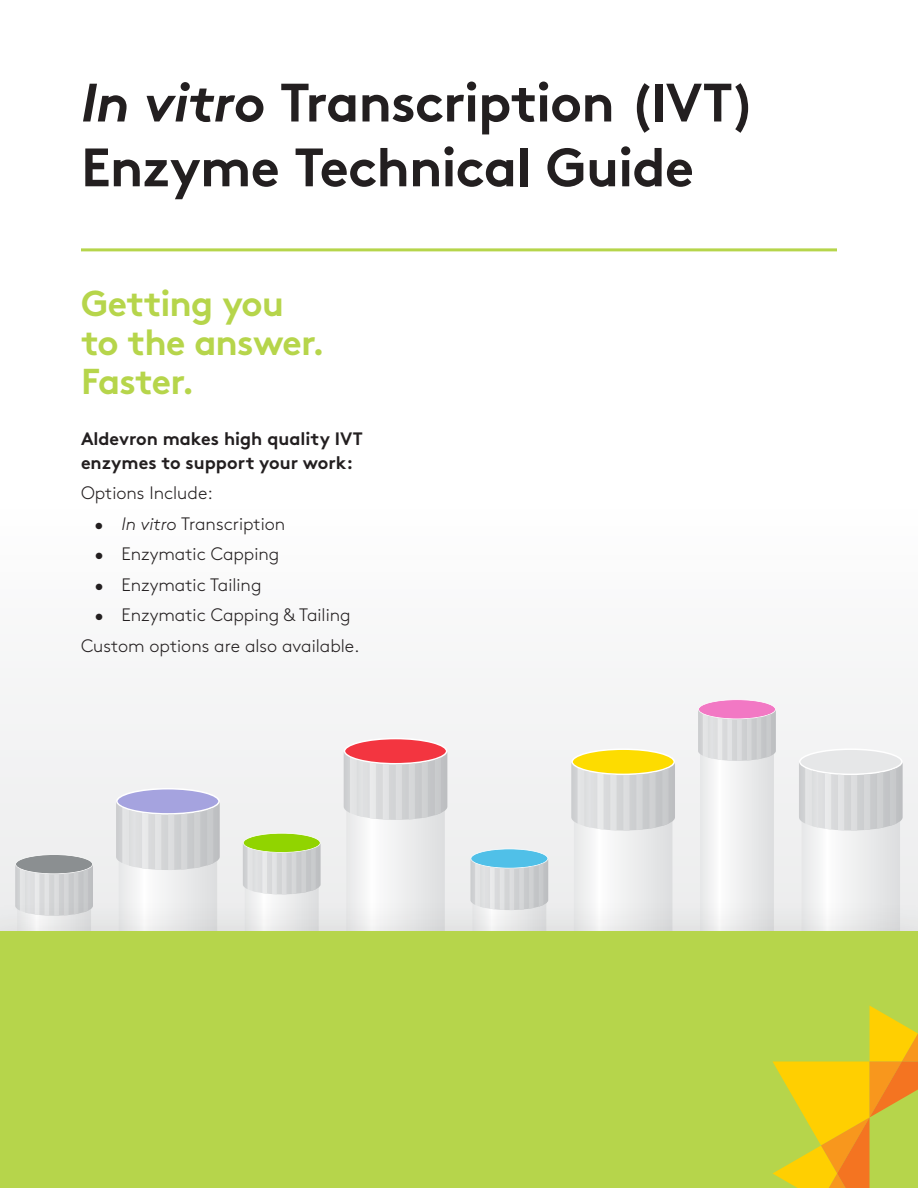
<style>
.page{position:relative;width:918px;height:1188px;background:#fff}
.page>*{position:absolute;margin:0;border:0;box-sizing:border-box;transform-origin:0 0}
.t1{font:700 54px/64.8px "Brown Pro";letter-spacing:-.015em;color:#231f20}
.t2{font:700 36px/39px "Brown Pro";letter-spacing:-.02em;color:#b6d54b}
.t3{font:300 18px/30.5px "Brown Pro";color:#231f20;text-align:center}
.t4{font:700 18px/24px "Brown Pro";color:#231f20}
.s1{font-style:italic}
</style>
<div class="page">
<div style="left:0;top:477px;width:918px;height:626px;background:#f7f7f8"></div>
<svg style="left:116px;top:789px;width:104px;height:109px"></svg>
<svg style="left:344px;top:739px;width:103px;height:159px"></svg>
<svg style="left:571px;top:750px;width:104px;height:148px"></svg>
<svg style="left:471px;top:849px;width:77px;height:49px;background:#afd1dd"></svg>
<svg style="left:243px;top:833px;width:78px;height:65px;background:#c9d8ac"></svg>
<svg style="left:15px;top:855px;width:78px;height:43px;background:#bec0c1"></svg>
<div style="left:0;top:898px;width:918px;height:290px;background:#231f20;opacity:.3"></div>
<div style="left:0;top:932px;width:918px;height:256px;background:#b6d54b"></div>
<svg style="left:698px;top:700px;width:220px;height:488px"></svg>
<hr style="left:81px;top:248px;width:756px;height:3px;background:#b6d54b">
<h1 class="t1" style="left:81px;top:65px;width:676px"><span class="s1">In vitro</span> Transcription (IVT)<br>Enzyme Technical Guide</h1>
<h2 class="t2" style="left:81px;top:280px;width:246px">Getting you to the answer.<br>Faster.</h2>
<p class="t4" style="left:81px;top:425px;width:283px">Aldevron makes high quality IVT enzymes to support your work:</p>
<p class="t3" style="left:81px;top:477px;width:133px">Options Include:</p>
<p class="t3" style="left:94px;top:507px;width:192px"><span class="s1">• In vitro</span> Transcription</p>
<p class="t3" style="left:94px;top:538px;width:186px">• Enzymatic Capping</p>
<p class="t3" style="left:94px;top:568px;width:168px">• Enzymatic Tailing</p>
<p class="t3" style="left:81px;top:599px;width:280px">• Enzymatic Capping &amp; Tailing<br>Custom options are also available.</p>
</div>
